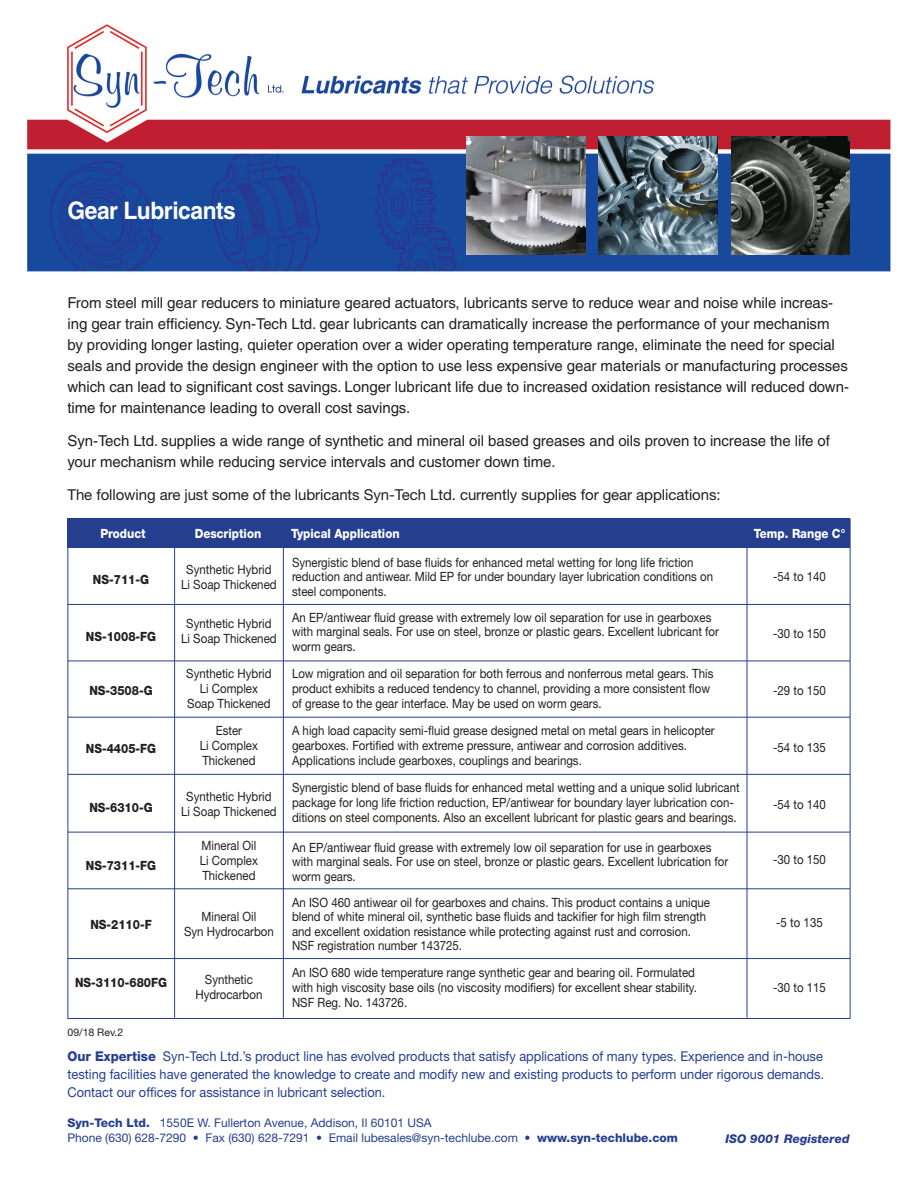
<style>
.page{position:relative;width:918px;height:1188px;background:#fff}
.page>*{position:absolute;margin:0;border:0;box-sizing:border-box;transform-origin:0 0}
.t1{font:700 24px "Helvetica";letter-spacing:-.02em;color:#fff;scale:.95 1}
.t2{font:15px/21px "Helvetica";letter-spacing:-.005em;color:#231f20}
.t3{font:15px "Helvetica Neue";letter-spacing:-.005em;color:#231f20}
.t4{font:13.5px/18px "Helvetica Neue";color:#253f8e;text-align:justify;scale:.95 1}
.t5{font:12.75px/15px "Helvetica Neue";color:#231f20;scale:.9 1}
.t6{font:800 12.75px "Helvetica Neue";color:#231f20;scale:.9 1}
.t7{font:800 12.75px "Helvetica Neue";color:#fff;scale:.9 1}
.t8{font:12px "Helvetica Neue";color:#253f8e}
.t9{font:italic 800 12px "Helvetica Neue";color:#253f8e}
.t10{font:10.5px "Helvetica Neue";color:#231f20}
.s1{font-weight:800}
</style>
<div class="page">
<img style="left:27px;top:24px;width:864px;height:248px">
<img style="left:467px;top:136px;width:118px;height:119px">
<img style="left:599px;top:136px;width:119px;height:119px">
<img style="left:731px;top:136px;width:119px;height:119px">
<div style="left:68px;top:519px;width:782px;height:29px;background:#253f8e"></div>
<hr style="left:174px;top:519px;width:1px;height:499px;background:#253f8e">
<hr style="left:283px;top:519px;width:1px;height:499px;background:#253f8e">
<hr style="left:747px;top:519px;width:1px;height:499px;background:#253f8e">
<hr style="left:68px;top:604px;width:782px;height:1px;background:#253f8e">
<hr style="left:68px;top:661px;width:782px;height:1px;background:#253f8e">
<hr style="left:68px;top:717px;width:782px;height:1px;background:#253f8e">
<hr style="left:68px;top:832px;width:782px;height:1px;background:#253f8e">
<hr style="left:68px;top:774px;width:782px;height:1px;background:#253f8e">
<hr style="left:68px;top:888px;width:782px;height:1px;background:#253f8e">
<hr style="left:68px;top:958px;width:782px;height:1px;background:#253f8e">
<p class="t1" style="left:68px;top:196px;width:179px">Gear Lubricants</p>
<p class="t2" style="left:68px;top:292px;width:783px">From steel mill gear reducers to miniature geared actuators, lubricants serve to reduce wear and noise while increas&shy;ing gear train efficiency. Syn-Tech Ltd. gear lubricants can dramatically increase the performance of your mechanism<br>by providing longer lasting, quieter operation over a wider operating temperature range, eliminate the need for special seals and provide the design engineer with the option to use less expensive gear materials or manufacturing processes which can lead to significant cost savings. Longer lubricant life due to increased oxidation resistance will reduced down&shy;time for maintenance leading to overall cost savings.</p>
<p class="t2" style="left:68px;top:430px;width:764px">Syn-Tech Ltd. supplies a wide range of synthetic and mineral oil based greases and oils proven to increase the life of your mechanism while reducing service intervals and customer down time.</p>
<p class="t3" style="left:68px;top:486px;width:655px">The following are just some of the lubricants Syn-Tech Ltd. currently supplies for gear applications:</p>
<p class="t7" style="left:100px;top:525px;width:52px">Product</p>
<p class="t7" style="left:195px;top:525px;width:75px">Description</p>
<p class="t7" style="left:291px;top:525px;width:122px">Typical Application</p>
<p class="t7" style="left:754px;top:525px;width:103px">Temp. Range C°</p>
<p class="t6" style="left:93px;top:572px;width:64px">NS-711-G</p>
<p class="t5" style="left:292px;top:554px;width:448px">Synergistic blend of base fluids for enhanced metal wetting for long life friction</p>
<p class="t5" style="left:292px;top:569px;width:469px">reduction and antiwear. Mild EP for under boundary layer lubrication conditions on steel components.</p>
<p class="t5" style="left:292px;top:610px;width:468px">An EP/antiwear fluid grease with extremely low oil separation for use in gearboxes</p>
<p class="t5" style="left:292px;top:624px;width:476px">with marginal seals. For use on steel, bronze or plastic gears. Excellent lubricant for worm gears.</p>
<p class="t5" style="left:292px;top:666px;width:470px">Low migration and oil separation for both ferrous and nonferrous metal gears. This product exhibits a reduced tendency to channel, providing a more consistent flow</p>
<p class="t5" style="left:292px;top:696px;width:346px">of grease to the gear interface. May be used on worm gears.</p>
<p class="t5" style="left:292px;top:723px;width:471px">A high load capacity semi-fluid grease designed metal on metal gears in helicopter gearboxes. Fortified with extreme pressure, antiwear and corrosion additives.</p>
<p class="t5" style="left:292px;top:753px;width:324px">Applications include gearboxes, couplings and bearings.</p>
<p class="t5" style="left:292px;top:780px;width:499px">Synergistic blend of base fluids for enhanced metal wetting and a unique solid lubricant package for long life friction reduction, EP/antiwear for boundary layer lubrication con&shy;ditions on steel components. Also an excellent lubricant for plastic gears and bearings.</p>
<p class="t5" style="left:292px;top:839px;width:468px">An EP/antiwear fluid grease with extremely low oil separation for use in gearboxes</p>
<p class="t5" style="left:292px;top:854px;width:486px">with marginal seals. For use on steel, bronze or plastic gears. Excellent lubrication for worm gears.</p>
<p class="t5" style="left:292px;top:895px;width:466px;line-height:14.2px">An ISO 460 antiwear oil for gearboxes and chains. This product contains a unique blend of white mineral oil, synthetic base fluids and tackifier for high film strength</p>
<p class="t5" style="left:292px;top:923px;width:445px">and excellent oxidation resistance while protecting against rust and corrosion.</p>
<p class="t5" style="left:292px;top:938px;width:190px">NSF registration number 143725.</p>
<p class="t5" style="left:292px;top:965px;width:449px">An ISO 680 wide temperature range synthetic gear and bearing oil. Formulated</p>
<p class="t5" style="left:292px;top:980px;width:452px">with high viscosity base oils (no viscosity modifiers) for excellent shear stability.</p>
<p class="t5" style="left:292px;top:995px;width:130px">NSF Reg. No. 143726.</p>
<p class="t5" style="left:186px;top:562px;width:96px">Synthetic Hybrid</p>
<p class="t5" style="left:181px;top:577px;width:108px">Li Soap Thickened</p>
<p class="t5" style="left:186px;top:616px;width:96px">Synthetic Hybrid</p>
<p class="t5" style="left:181px;top:631px;width:108px">Li Soap Thickened</p>
<p class="t5" style="left:186px;top:665px;width:96px">Synthetic Hybrid</p>
<p class="t5" style="left:200px;top:680px;width:66px">Li Complex</p>
<p class="t5" style="left:187px;top:695px;width:94px">Soap Thickened</p>
<p class="t5" style="left:216px;top:722px;width:31px">Ester</p>
<p class="t5" style="left:200px;top:737px;width:66px">Li Complex</p>
<p class="t5" style="left:202px;top:752px;width:61px">Thickened</p>
<p class="t5" style="left:186px;top:788px;width:96px">Synthetic Hybrid</p>
<p class="t5" style="left:181px;top:803px;width:108px">Li Soap Thickened</p>
<p class="t5" style="left:202px;top:838px;width:62px">Mineral Oil</p>
<p class="t5" style="left:200px;top:853px;width:66px">Li Complex</p>
<p class="t5" style="left:202px;top:868px;width:61px">Thickened</p>
<p class="t5" style="left:202px;top:908px;width:62px">Mineral Oil</p>
<p class="t5" style="left:184px;top:923px;width:101px">Syn Hydrocarbon</p>
<p class="t5" style="left:205px;top:971px;width:55px">Synthetic</p>
<p class="t5" style="left:195px;top:986px;width:76px">Hydrocarbon</p>
<p class="t5" style="left:773px;top:569px;width:60px">-54 to 140</p>
<p class="t5" style="left:773px;top:626px;width:60px">-30 to 150</p>
<p class="t6" style="left:86px;top:629px;width:80px">NS-1008-FG</p>
<p class="t6" style="left:89px;top:683px;width:72px">NS-3508-G</p>
<p class="t5" style="left:773px;top:683px;width:60px">-29 to 150</p>
<p class="t5" style="left:773px;top:740px;width:60px">-54 to 135</p>
<p class="t6" style="left:86px;top:741px;width:80px">NS-4405-FG</p>
<p class="t5" style="left:773px;top:797px;width:60px">-54 to 140</p>
<p class="t6" style="left:89px;top:800px;width:72px">NS-6310-G</p>
<p class="t5" style="left:773px;top:852px;width:60px">-30 to 150</p>
<p class="t6" style="left:86px;top:858px;width:80px">NS-7311-FG</p>
<p class="t5" style="left:776px;top:915px;width:53px">-5 to 135</p>
<p class="t6" style="left:90px;top:917px;width:70px">NS-2110-F</p>
<p class="t6" style="left:75px;top:975px;width:104px">NS-3110-680FG</p>
<p class="t5" style="left:773px;top:980px;width:60px">-30 to 115</p>
<p class="t10" style="left:68px;top:1026px;width:57px">09/18 Rev.2</p>
<p class="t4" style="left:68px;top:1047px;width:798px"><span class="s1">Our Expertise</span> Syn-Tech Ltd.’s product line has evolved products that satisfy applications of many types. Experience and in-house testing facilities have generated the knowledge to create and modify new and existing products to perform under rigorous demands.<br>Contact our offices for assistance in lubricant selection.</p>
<p class="t8" style="left:68px;top:1115px;width:366px"><span class="s1">Syn-Tech Ltd.</span> 1550E W. Fullerton Avenue, Addison, Il 60101 USA</p>
<p class="t8" style="left:68px;top:1130px;width:612px">Phone (630) 628-7290 • Fax (630) 628-7291 • Email lubesales@syn-techlube.com • <span class="s1">www.syn-techlube.com</span></p>
<p class="t9" style="left:725px;top:1131px;width:126px">ISO 9001 Registered</p>
</div>
